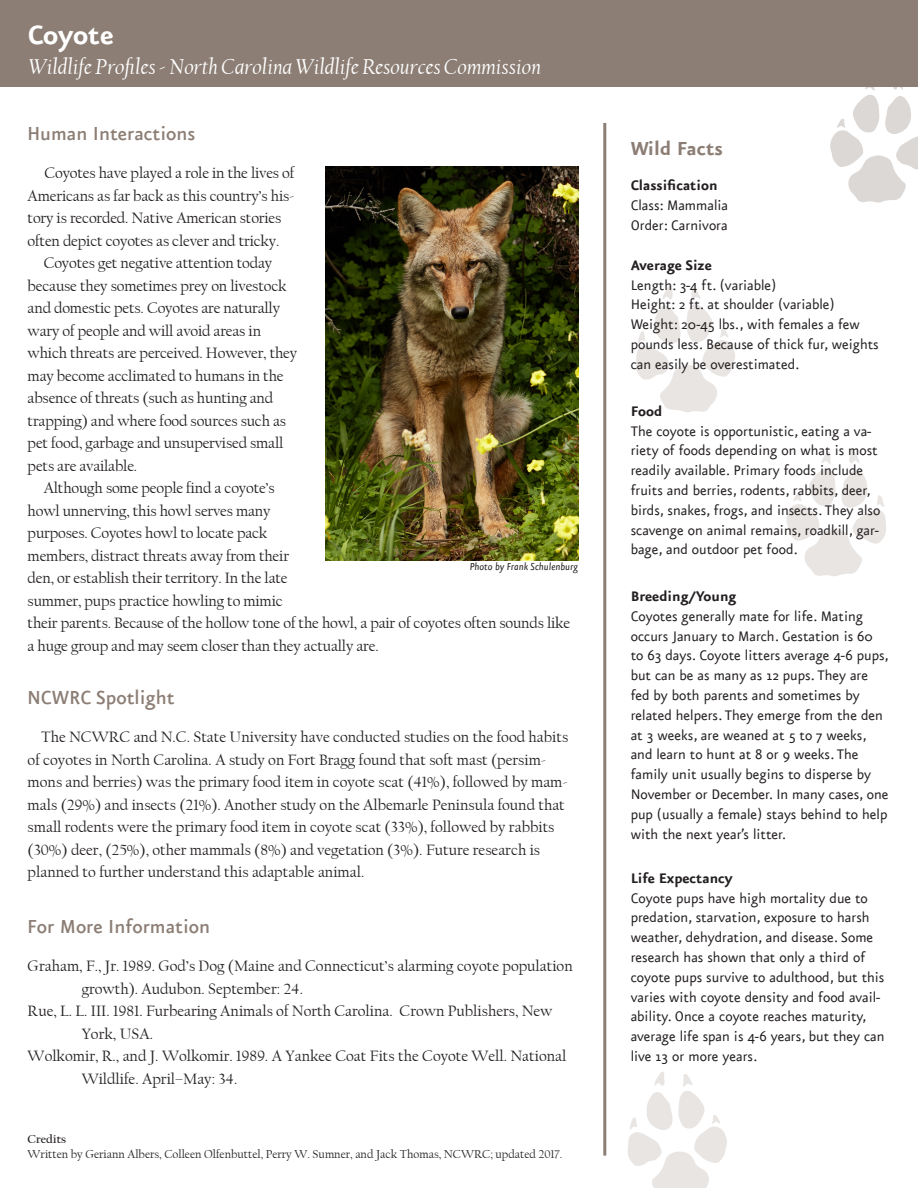
<style>
.page{position:relative;width:918px;height:1188px;background:#fff}
.page>*{position:absolute;margin:0;border:0;box-sizing:border-box;transform-origin:0 0}
.t1{font:700 31.5px "Eureka Sans";color:#fff}
.t2{font:italic 22.5px "Californian FB";color:#fff}
.t3{font:500 22.5px "Eureka Sans";color:#8c7e75}
.t4{font:700 22.5px "Eureka Sans";color:#8c7e75}
.t5{font:16.5px/19.8px "Eureka Sans";color:#231f20}
.t6{font:700 16.5px "Eureka Sans";color:#231f20}
.t7{font:15.75px/22.5px "Californian FB";letter-spacing:-.01em;color:#231f20}
.t8{font:12px "Californian FB";color:#231f20}
.t9{font:italic 12px "Eureka Sans";color:#231f20}
.t10{font:700 12px "Californian FB";color:#231f20}
</style>
<div class="page">
<svg style="left:636px;top:285px;width:99px;height:127px"></svg>
<svg style="left:786px;top:449px;width:100px;height:127px"></svg>
<svg style="left:829px;top:86px;width:89px;height:117px"></svg>
<svg style="left:628px;top:1072px;width:99px;height:116px"></svg>
<hr style="left:603px;top:123px;width:3px;height:1033px;background:#8c7e75">
<div style="left:0;top:0;width:918px;height:86px;background:#8c7e75"></div>
<img style="left:325px;top:166px;width:253px;height:394px">
<p class="t1" style="left:28px;top:19px;width:88px">Coyote</p>
<p class="t2" style="left:29px;top:54px;width:513px">Wildlife Profiles - North Carolina Wildlife Resources Commission</p>
<p class="t3" style="left:27px;top:122px;width:170px">Human Interactions</p>
<p class="t7" style="left:28px;top:162px;width:268px;text-indent:17px">Coyotes have played a role in the lives of Americans as far back as this country’s his&shy;tory is recorded. Native American stories often depict coyotes as clever and tricky.</p>
<p class="t7" style="left:28px;top:252px;width:271px;text-indent:16px">Coyotes get negative attention today because they sometimes prey on livestock and domestic pets. Coyotes are naturally wary of people and will avoid areas in which threats are perceived. However, they may become acclimated to humans in the absence of threats (such as hunting and trapping) and where food sources such as pet food, garbage and unsupervised small pets are available.</p>
<p class="t7" style="left:28px;top:477px;width:544px;text-indent:16px">Although some people find a coyote’s<br>howl unnerving, this howl serves many<br>purposes. Coyotes howl to locate pack<br>members, distract threats away from their<br>den, or establish their territory. In the late<br>summer, pups practice howling to mimic<br>their parents. Because of the hollow tone of the howl, a pair of coyotes often sounds like a huge group and may seem closer than they actually are.</p>
<p class="t9" style="left:470px;top:561px;width:110px">Photo by Frank Schulenburg</p>
<p class="t3" style="left:27px;top:686px;width:149px">NCWRC Spotlight</p>
<p class="t7" style="left:28px;top:726px;width:542px;text-indent:13px">The NCWRC and N.C. State University have conducted studies on the food habits of coyotes in North Carolina. A study on Fort Bragg found that soft mast (persim&shy;mons and berries) was the primary food item in coyote scat (41%), followed by mam&shy;mals (29%) and insects (21%). Another study on the Albemarle Peninsula found that small rodents were the primary food item in coyote scat (33%), followed by rabbits (30%) deer, (25%), other mammals (8%) and vegetation (3%). Future research is planned to further understand this adaptable animal.</p>
<p class="t3" style="left:27px;top:915px;width:185px">For More Information</p>
<p class="t7" style="left:82px;top:955px;width:493px;text-indent:-54px">Graham, F., Jr. 1989. God’s Dog (Maine and Connecticut’s alarming coyote population growth). Audubon. September: 24.</p>
<p class="t7" style="left:82px;top:1000px;width:472px;text-indent:-54px">Rue, L. L. III. 1981. Furbearing Animals of North Carolina. Crown Publishers, New<br>York, USA.</p>
<p class="t7" style="left:82px;top:1045px;width:486px;text-indent:-54px">Wolkomir, R., and J. Wolkomir. 1989. A Yankee Coat Fits the Coyote Well. National<br>Wildlife. April–May: 34.</p>
<p class="t10" style="left:28px;top:1133px;width:40px">Credits</p>
<p class="t8" style="left:28px;top:1147px;width:536px">Written by Geriann Albers, Colleen Olfenbuttel, Perry W. Sumner, and Jack Thomas, NCWRC; updated 2017.</p>
<p class="t4" style="left:631px;top:136px;width:94px">Wild Facts</p>
<p class="t6" style="left:631px;top:177px;width:88px">Classification</p>
<p class="t5" style="left:631px;top:196px;width:99px">Class: Mammalia</p>
<p class="t5" style="left:631px;top:216px;width:99px">Order: Carnivora</p>
<p class="t6" style="left:631px;top:256px;width:83px">Average Size</p>
<p class="t5" style="left:631px;top:276px;width:147px">Length: 3-4 ft. (variable)</p>
<p class="t5" style="left:631px;top:295px;width:206px">Height: 2 ft. at shoulder (variable)</p>
<p class="t5" style="left:631px;top:315px;width:250px">Weight: 20-45 lbs., with females a few pounds less. Because of thick fur, weights can easily be overestimated.</p>
<p class="t6" style="left:631px;top:402px;width:33px">Food</p>
<p class="t5" style="left:631px;top:422px;width:251px">The coyote is opportunistic, eating a va&shy;riety of foods depending on what is most readily available. Primary foods include fruits and berries, rodents, rabbits, deer, birds, snakes, frogs, and insects. They also scavenge on animal remains, roadkill, gar&shy;bage, and outdoor pet food.</p>
<p class="t6" style="left:631px;top:587px;width:107px">Breeding/Young</p>
<p class="t5" style="left:631px;top:607px;width:260px">Coyotes generally mate for life. Mating occurs January to March. Gestation is 60 to 63 days. Coyote litters average 4-6 pups, but can be as many as 12 pups. They are fed by both parents and sometimes by related helpers. They emerge from the den at 3 weeks, are weaned at 5 to 7 weeks, and learn to hunt at 8 or 9 weeks. The family unit usually begins to disperse by November or December. In many cases, one pup (usually a female) stays behind to help with the next year’s litter.</p>
<p class="t6" style="left:631px;top:869px;width:103px">Life Expectancy</p>
<p class="t5" style="left:631px;top:889px;width:255px">Coyote pups have high mortality due to predation, starvation, exposure to harsh weather, dehydration, and disease. Some research has shown that only a third of coyote pups survive to adulthood, but this varies with coyote density and food avail&shy;ability. Once a coyote reaches maturity, average life span is 4-6 years, but they can live 13 or more years.</p>
</div>
